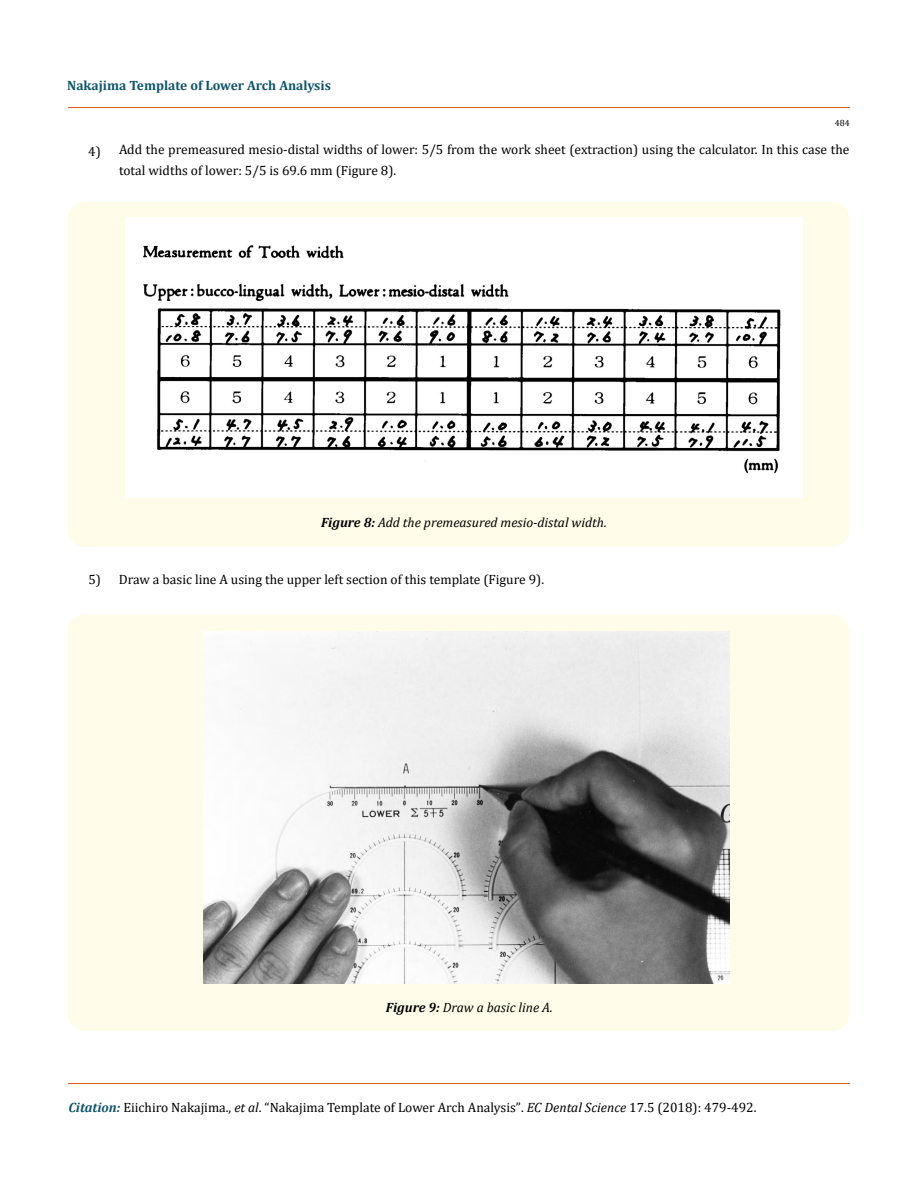
<style>
.page{position:relative;width:917px;height:1190px;background:#fff}
.page>*{position:absolute;margin:0;border:0;box-sizing:border-box;transform-origin:0 0}
.t1{font:13.5px/21px "Cambria";color:#000}
.t2{font:italic 13.5px "Cambria";color:#000}
.t3{font:700 13.5px "Cambria";color:#0e546a}
.t4{font:9px "Cambria";color:#000}
.s1{font-weight:700}
.s2{font-weight:700;font-style:italic;color:#0e546a}
.s3{font-style:italic}
.s4{font-size:13.35px}
</style>
<div class="page">
<hr style="left:68px;top:108px;width:781px;height:1px;background:#e05d1a">
<hr style="left:68px;top:1083px;width:781px;height:1px;background:#e05d1a">
<div style="left:68px;top:202px;width:781px;height:345px;background:#fffde9;border-radius:18px"></div>
<img style="left:125px;top:218px;width:677px;height:279px">
<div style="left:68px;top:614px;width:781px;height:416px;background:#fffde9;border-radius:18px"></div>
<img style="left:204px;top:631px;width:525px;height:352px">
<p class="t3" style="left:67px;top:76px;width:265px">Nakajima Template of Lower Arch Analysis</p>
<p class="t4" style="left:834px;top:118px;width:16px">484</p>
<p class="t1" style="left:119px;top:139px;width:732px;text-indent:-31px">4) Add the premeasured mesio-distal widths of lower: 5/5 from the work sheet (extraction) using the calculator. In this case the total widths of lower: 5/5 is 69.6 mm (Figure 8).</p>
<p class="t2" style="left:321px;top:513px;width:287px"><span class="s1">Figure 8:</span> Add the premeasured mesio-distal width.</p>
<p class="t1" style="left:88px;top:569px;width:457px">5) Draw a basic line A using the upper left section of this template (Figure 9).</p>
<p class="t2" style="left:386px;top:998px;width:168px"><span class="s1">Figure 9:</span> Draw a basic line A.</p>
<p class="t1" style="left:68px;top:1096px;width:689px"><span class="s2">Citation:</span> Eiichiro Nakajima., <span class="s3">et al</span>. “Nakajima Template of Lower Arch Analysis”<span class="s4">.</span> <span class="s3">EC Dental Science</span> <span class="s4">17</span>.5 (2018): 479-492.</p>
</div>
